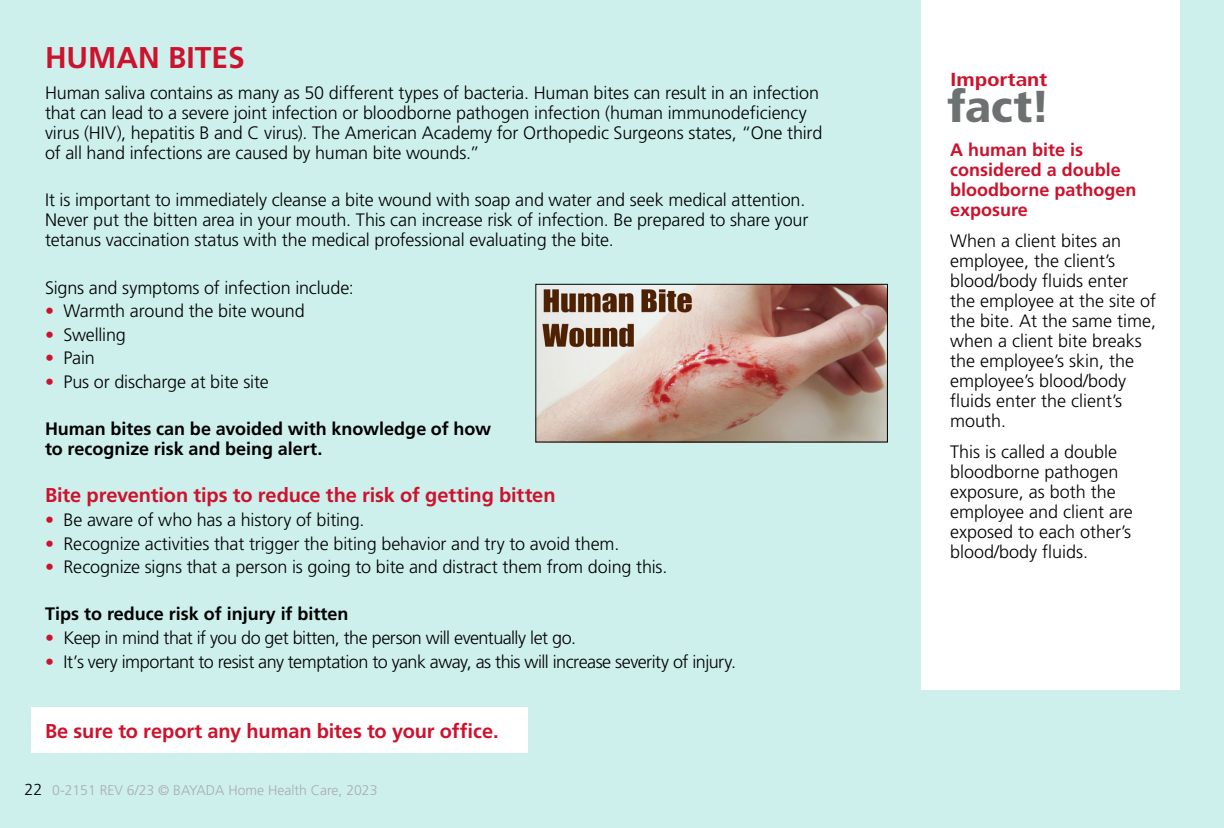
<style>
.page{position:relative;width:1224px;height:828px;background:#cdf0ec}
.page>*{position:absolute;margin:0;border:0;box-sizing:border-box;transform-origin:0 0}
.t1{font:900 condensed 44.6px "Frutiger LT Pro";color:#6e7171;scale:1.11 1}
.t2{font:700 30px "Frutiger LT Pro";color:#cd122d}
.t3{font:700 20px "Frutiger LT Pro";letter-spacing:-.005em;color:#cd122d}
.t4{font:700 condensed 18.8px "Frutiger LT Pro";letter-spacing:-.01em;color:#cd122d;scale:1.25 1}
.t5{font:300 18px/20px "Frutiger LT Pro";letter-spacing:-.005em;color:#000}
.t6{font:700 18px/20px "Frutiger LT Pro";color:#000}
.t7{font:300 18px "Frutiger LT Pro";letter-spacing:-.03em;color:#000}
.t8{font:300 18px "Frutiger LT Pro";letter-spacing:-.025em;color:#000}
.t9{font:700 18px/20px "Frutiger LT Pro";color:#cd122d}
.t10{font:300 14px "Frutiger LT Pro";color:#aaacad}
.s1{color:#cd122d}
.s2{font-size:16px;color:#000}
</style>
<div class="page">
<div style="left:921px;top:0;width:259px;height:689px;background:#fff"></div>
<div style="left:32px;top:707px;width:496px;height:46px;background:#fff"></div>
<img style="left:538px;top:286px;width:348px;height:154px">
<div style="left:536px;top:284px;width:352px;height:158px;border:1px solid #000"></div>
<h2 class="t2" style="left:45px;top:39px;width:202px">HUMAN BITES</h2>
<p class="t5" style="left:45px;top:83px;width:779px">Human saliva contains as many as 50 different types of bacteria. Human bites can result in an infection that can lead to a severe joint infection or bloodborne pathogen infection (human immunodeficiency virus (HIV), hepatitis B and C virus). The American Academy for Orthopedic Surgeons states, “One third of all hand infections are caused by human bite wounds.”</p>
<p class="t5" style="left:45px;top:190px;width:765px">It is important to immediately cleanse a bite wound with soap and water and seek medical attention.<br>Never put the bitten area in your mouth. This can increase risk of infection. Be prepared to share your tetanus vaccination status with the medical professional evaluating the bite.</p>
<p class="t5" style="left:45px;top:277px;width:310px">Signs and symptoms of infection include:</p>
<p class="t5" style="left:45px;top:301px;width:261px"><span class="s1">•</span> Warmth around the bite wound</p>
<p class="t5" style="left:45px;top:325px;width:82px"><span class="s1">•</span> Swelling</p>
<p class="t5" style="left:45px;top:348px;width:51px"><span class="s1">•</span> Pain</p>
<p class="t5" style="left:45px;top:372px;width:225px"><span class="s1">•</span> Pus or discharge at bite site</p>
<p class="t6" style="left:45px;top:419px;width:448px">Human bites can be avoided with knowledge of how to recognize risk and being alert.</p>
<p class="t3" style="left:45px;top:484px;width:512px">Bite prevention tips to reduce the risk of getting bitten</p>
<p class="t5" style="left:45px;top:510px;width:321px"><span class="s1">•</span> Be aware of who has a history of biting.</p>
<p class="t5" style="left:45px;top:533px;width:576px"><span class="s1">•</span> Recognize activities that trigger the biting behavior and try to avoid them.</p>
<p class="t5" style="left:45px;top:557px;width:624px"><span class="s1">•</span> Recognize signs that a person is going to bite and distract them from doing this.</p>
<p class="t6" style="left:45px;top:604px;width:305px">Tips to reduce risk of injury if bitten</p>
<p class="t8" style="left:45px;top:627px;width:533px"><span class="s1">•</span> Keep in mind that if you do get bitten, the person will eventually let go.</p>
<p class="t7" style="left:45px;top:651px;width:693px"><span class="s1">•</span> It’s very important to resist any temptation to yank away, as this will increase severity of injury.</p>
<p class="t3" style="left:45px;top:720px;width:455px">Be sure to report any human bites to your office.</p>
<p class="t10" style="left:24px;top:782px;width:355px"><span class="s2">22</span> 0-2151 REV 6/23 © BAYADA Home Health Care, 2023</p>
<p class="t4" style="left:950px;top:68px;width:79px">Important</p>
<h1 class="t1" style="left:948px;top:80px;width:94px">fact!</h1>
<p class="t9" style="left:950px;top:140px;width:188px">A human bite is considered a double bloodborne pathogen exposure</p>
<p class="t5" style="left:950px;top:231px;width:208px">When a client bites an employee, the client’s blood/body fluids enter the employee at the site of the bite. At the same time, when a client bite breaks the employee’s skin, the employee’s blood/body fluids enter the client’s mouth.</p>
<p class="t5" style="left:950px;top:442px;width:184px">This is called a double bloodborne pathogen exposure, as both the employee and client are exposed to each other’s blood/body fluids.</p>
</div>
